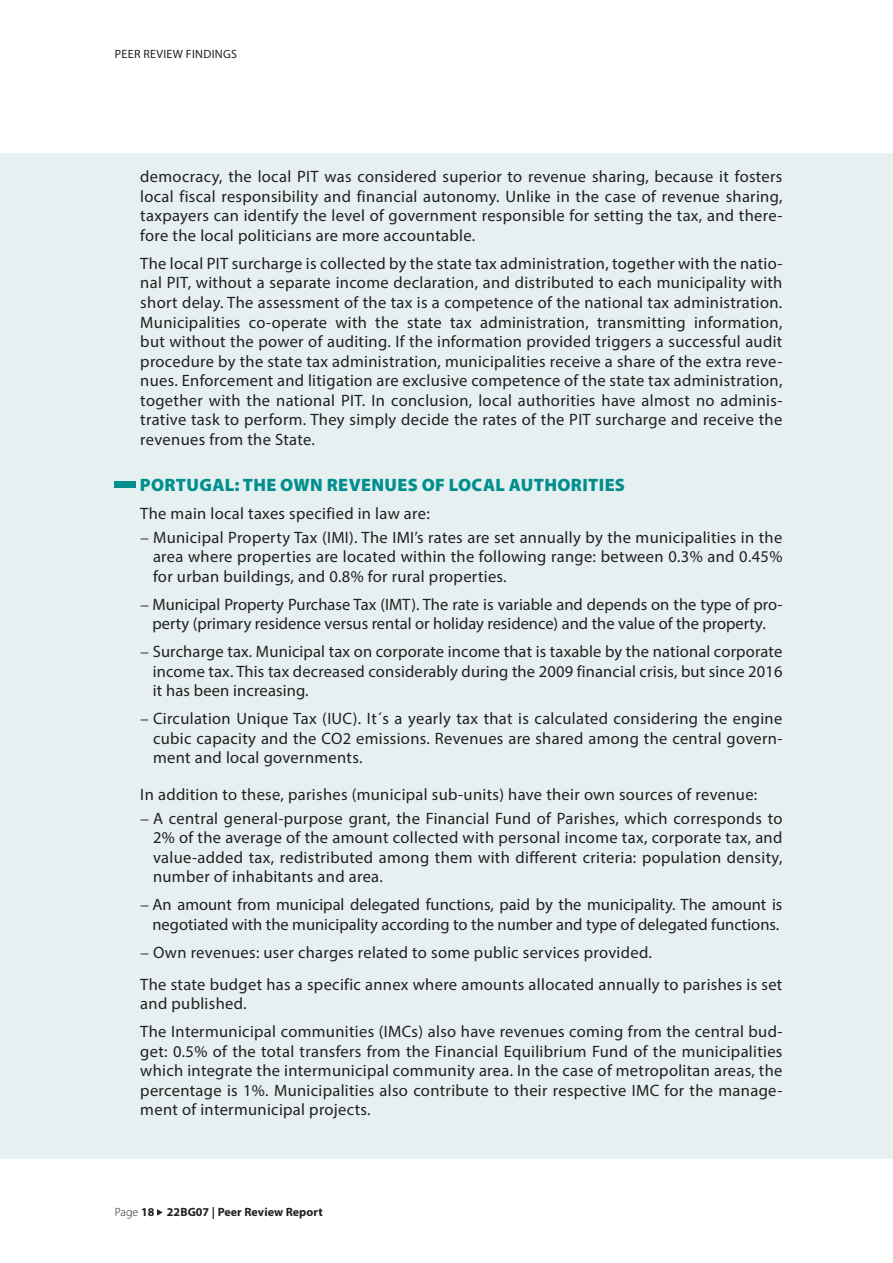
<style>
.page{position:relative;width:893px;height:1263px;background:#fff}
.page>*{position:absolute;margin:0;border:0;box-sizing:border-box;transform-origin:0 0}
.Encadre-2_S-titre_ok{font:900 18px "Myriad Pro";letter-spacing:.02em;color:#008f8d}
.Encadre_2_texte-ok{font:16.5px/19.5px "Myriad Pro";letter-spacing:.02em;color:#231f20;text-align:justify}
.Encadre_2_texte-ok-2{font:16.5px/19.5px "Myriad Pro";color:#231f20;text-align:center}
.t1{font:700 12px "Myriad Pro";letter-spacing:.005em;color:#231f20}
.Tetiere_ok{font:12px "Myriad Pro";letter-spacing:.025em;color:#231f20}
.s1{font-size:15px}
.s2{font-weight:300}
</style>
<div class="page">
<svg style="left:157px;top:1209px;width:6px;height:6px"></svg>
<div style="left:0;top:153px;width:893px;height:1006px;background:#e6f0f1"></div>
<div style="left:115px;top:482px;width:21px;height:6px;background:#008f8d"></div>
<p class="Tetiere_ok" style="left:115px;top:46px;width:124px">PEER REVIEW FINDINGS</p>
<p class="Encadre_2_texte-ok" style="left:140px;top:167px;width:644px">democracy, the local PIT was considered superior to revenue sharing, because it fosters local fiscal responsibility and financial autonomy. Unlike in the case of revenue sharing, taxpayers can identify the level of government responsible for setting the tax, and there&shy;fore the local politicians are more accountable.</p>
<p class="Encadre_2_texte-ok" style="left:140px;top:253px;width:644px">The local PIT surcharge is collected by the state tax administration, together with the natio&shy;nal PIT, without a separate income declaration, and distributed to each municipality with short delay. The assessment of the tax is a competence of the national tax administration.<br>Municipalities co-operate with the state tax administration, transmitting information, but without the power of auditing. If the information provided triggers a successful audit procedure by the state tax administration, municipalities receive a share of the extra reve&shy;nues. Enforcement and litigation are exclusive competence of the state tax administration, together with the national PIT. In conclusion, local authorities have almost no adminis&shy;trative task to perform. They simply decide the rates of the PIT surcharge and receive the revenues from the State.</p>
<p class="Encadre-2_S-titre_ok" style="left:140px;top:473px;width:487px">PORTUGAL: THE OWN REVENUES OF LOCAL AUTHORITIES</p>
<p class="Encadre_2_texte-ok" style="left:140px;top:503px;width:291px">The main local taxes specified in law are:</p>
<p class="Encadre_2_texte-ok" style="left:153px;top:527px;width:631px;text-indent:-13px"><span class="s1">−</span> Municipal Property Tax (IMI). The IMI’s rates are set annually by the municipalities in the area where properties are located within the following range: between 0.3% and 0.45% for urban buildings, and 0.8% for rural properties.</p>
<p class="Encadre_2_texte-ok-2" style="left:140px;top:594px;width:644px"><span class="s1">−</span> Municipal Property Purchase Tax (IMT). The rate is variable and depends on the type of pro&shy;perty (primary residence versus rental or holiday residence) and the value of the property.</p>
<p class="Encadre_2_texte-ok" style="left:153px;top:642px;width:631px;text-indent:-12px"><span class="s1">−</span> Surcharge tax. Municipal tax on corporate income that is taxable by the national corporate income tax. This tax decreased considerably during the 2009 financial crisis, but since 2016 it has been increasing.</p>
<p class="Encadre_2_texte-ok" style="left:153px;top:709px;width:631px;text-indent:-13px"><span class="s1">−</span> Circulation Unique Tax (IUC). It´s a yearly tax that is calculated considering the engine cubic capacity and the CO2 emissions. Revenues are shared among the central govern&shy;ment and local governments.</p>
<p class="Encadre_2_texte-ok" style="left:140px;top:784px;width:618px">In addition to these, parishes (municipal sub-units) have their own sources of revenue:</p>
<p class="Encadre_2_texte-ok" style="left:153px;top:808px;width:631px;text-indent:-13px"><span class="s1">−</span> A central general-purpose grant, the Financial Fund of Parishes, which corresponds to 2% of the average of the amount collected with personal income tax, corporate tax, and value-added tax, redistributed among them with different criteria: population density, number of inhabitants and area.</p>
<p class="Encadre_2_texte-ok-2" style="left:140px;top:894px;width:644px"><span class="s1">−</span> An amount from municipal delegated functions, paid by the municipality. The amount is negotiated with the municipality according to the number and type of delegated functions.</p>
<p class="Encadre_2_texte-ok" style="left:140px;top:942px;width:513px"><span class="s1">−</span> Own revenues: user charges related to some public services provided.</p>
<p class="Encadre_2_texte-ok" style="left:140px;top:974px;width:644px">The state budget has a specific annex where amounts allocated annually to parishes is set and published.</p>
<p class="Encadre_2_texte-ok" style="left:140px;top:1022px;width:644px">The Intermunicipal communities (IMCs) also have revenues coming from the central bud&shy;get: 0.5% of the total transfers from the Financial Equilibrium Fund of the municipalities which integrate the intermunicipal community area. In the case of metropolitan areas, the percentage is 1%. Municipalities also contribute to their respective IMC for the manage&shy;ment of intermunicipal projects.</p>
<p class="t1" style="left:115px;top:1204px;width:209px"><span class="s2">Page</span> 18 22BG07 | Peer Review Report</p>
</div>
